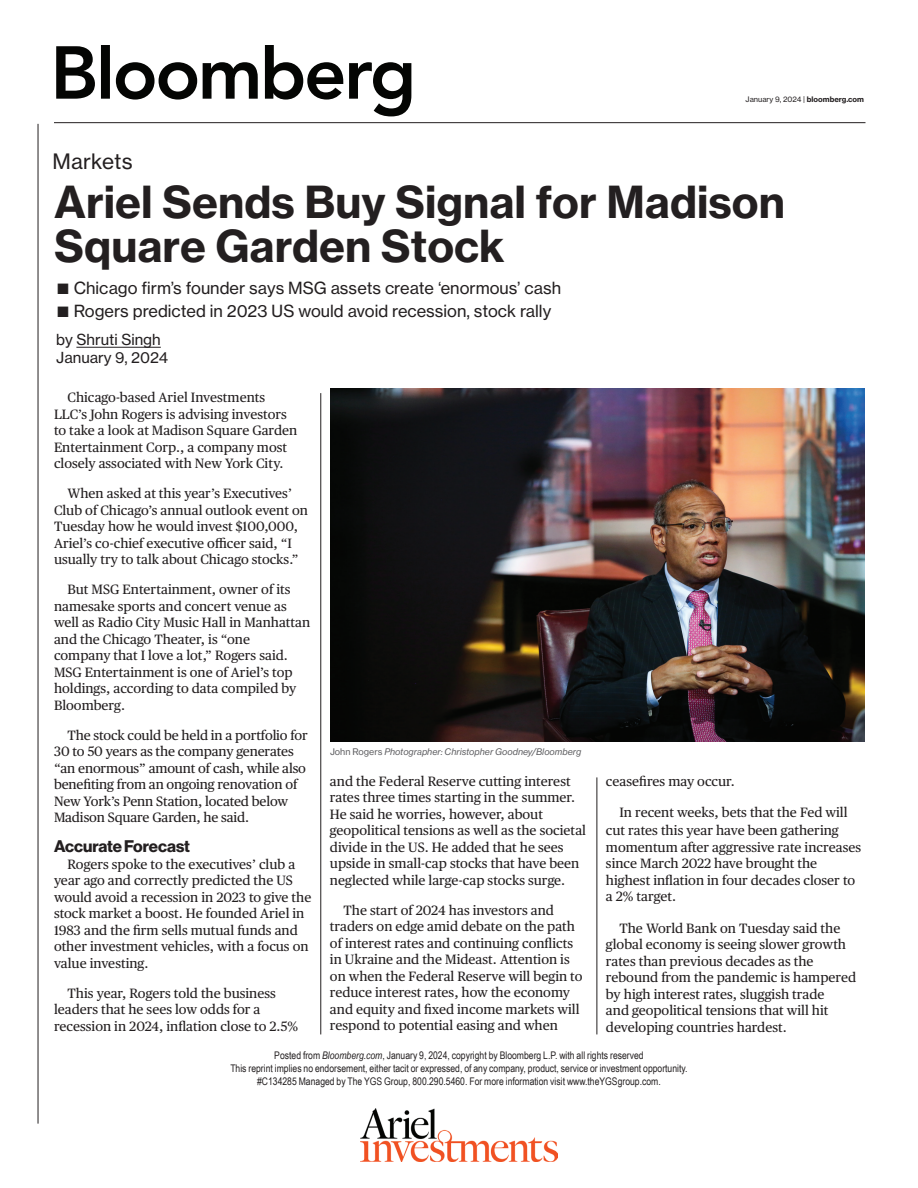
<style>
.page{position:relative;width:918px;height:1188px;background:#fff}
.page>*{position:absolute;margin:0;border:0;box-sizing:border-box;transform-origin:0 0}
.t1{font:700 43.5px/45px "BW Haas Text 75";color:#231f20}
.t2{font:21px "BW Haas Text 55 Roman";letter-spacing:.01em;color:#231f20}
.t3{font:16.5px/22.5px "BW Haas Text 55 Roman";color:#231f20}
.t4{font:700 16.5px "BW Haas Head 75";letter-spacing:-.005em;color:#231f20}
.t5{font:15px/18px "BW Haas Text 55 Roman";color:#231f20}
.t6{font:13.5px/16.5px "Publico Text";color:#231f20}
.t7{font:10.5px/12.6px "Arial Narrow";color:#231f20;text-align:center}
.t8{font:italic 9px "BW Haas Text 56";color:#5f5f62}
.t9{font:7.5px "BW Haas Text 55 Roman";color:#231f20}
.s1{font-family:"BW Haas Text 75";font-weight:700}
.s2{font-size:15px}
.s3{font-family:"BW Haas Text 55 Roman";font-style:normal}
.s4{font-style:italic}
</style>
<div class="page">
<hr style="left:321px;top:393px;width:1px;height:641px;background:#231f20">
<hr style="left:597px;top:777px;width:1px;height:257px;background:#231f20">
<svg style="left:56px;top:45px;width:355px;height:71px"></svg>
<hr style="left:54px;top:122px;width:812px;height:1px;background:#231f20">
<hr style="left:38px;top:124px;width:1px;height:1000px;background:#231f20">
<hr style="left:76px;top:347px;width:85px;height:1px;background:#231f20">
<img style="left:330px;top:389px;width:535px;height:353px">
<img style="left:361px;top:1109px;width:196px;height:53px">
<h2 class="t2" style="left:52px;top:149px;width:82px">Markets</h2>
<p class="t9" style="left:746px;top:95px;width:120px">January 9, 2024 | <span class="s1">bloomberg.com</span></p>
<h1 class="t1" style="left:54px;top:179px;width:733px">Ariel Sends Buy Signal for Madison<br>Square Garden Stock</h1>
<p class="t3" style="left:56px;top:277px;width:506px"><span class="s2">◼</span> Chicago firm’s founder says MSG assets create ‘enormous’ cash <span class="s2">◼</span> Rogers predicted in 2023 US would avoid recession, stock rally</p>
<p class="t5" style="left:56px;top:331px;width:113px">by Shruti Singh<br>January 9, 2024</p>
<p class="t6" style="left:54px;top:388px;width:245px;text-indent:14px">Chicago-based Ariel Investments LLC’s John Rogers is advising investors to take a look at Madison Square Garden Entertainment Corp., a company most closely associated with New York City.</p>
<p class="t6" style="left:54px;top:484px;width:255px;text-indent:14px">When asked at this year’s Executives’ Club of Chicago’s annual outlook event on Tuesday how he would invest $100,000, Ariel’s co-chief executive officer said, “I usually try to talk about Chicago stocks.”</p>
<p class="t6" style="left:54px;top:580px;width:258px;text-indent:14px">But MSG Entertainment, owner of its namesake sports and concert venue as well as Radio City Music Hall in Manhattan and the Chicago Theater, is “one<br>company that I love a lot,” Rogers said.<br>MSG Entertainment is one of Ariel’s top holdings, according to data compiled by Bloomberg.</p>
<p class="t6" style="left:54px;top:726px;width:255px;text-indent:14px">The stock could be held in a portfolio for 30 to 50 years as the company generates “an enormous” amount of cash, while also benefiting from an ongoing renovation of New York’s Penn Station, located below Madison Square Garden, he said.</p>
<p class="t4" style="left:54px;top:837px;width:138px">Accurate Forecast</p>
<p class="t6" style="left:54px;top:855px;width:259px;text-indent:14px">Rogers spoke to the executives’ club a year ago and correctly predicted the US would avoid a recession in 2023 to give the stock market a boost. He founded Ariel in 1983 and the firm sells mutual funds and other investment vehicles, with a focus on value investing.</p>
<p class="t6" style="left:54px;top:984px;width:246px;text-indent:14px">This year, Rogers told the business leaders that he sees low odds for a recession in 2024, inflation close to 2.5%</p>
<p class="t8" style="left:330px;top:746px;width:253px"><span class="s3">John Rogers</span> Photographer: Christopher Goodney/Bloomberg</p>
<p class="t6" style="left:330px;top:772px;width:258px">and the Federal Reserve cutting interest rates three times starting in the summer.<br>He said he worries, however, about geopolitical tensions as well as the societal divide in the US. He added that he sees upside in small-cap stocks that have been neglected while large-cap stocks surge.</p>
<p class="t6" style="left:330px;top:901px;width:254px;text-indent:14px">The start of 2024 has investors and traders on edge amid debate on the path of interest rates and continuing conflicts in Ukraine and the Mideast. Attention is on when the Federal Reserve will begin to reduce interest rates, how the economy and equity and fixed income markets will respond to potential easing and when</p>
<p class="t6" style="left:606px;top:772px;width:130px">ceasefires may occur.</p>
<p class="t6" style="left:606px;top:803px;width:243px;line-height:18px;text-indent:14px">In recent weeks, bets that the Fed will cut rates this year have been gathering</p>
<p class="t6" style="left:606px;top:838px;width:257px">momentum after aggressive rate increases since March 2022 have brought the highest inflation in four decades closer to a 2% target.</p>
<p class="t6" style="left:606px;top:919px;width:252px;text-indent:14px">The World Bank on Tuesday said the global economy is seeing slower growth rates than previous decades as the rebound from the pandemic is hampered by high interest rates, sluggish trade<br>and geopolitical tensions that will hit developing countries hardest.</p>
<p class="t7" style="left:230px;top:1049px;width:459px">Posted from <span class="s4">Bloomberg.com</span>, January 9, 2024, copyright by Bloomberg L.P. with all rights reserved<br>This reprint implies no endorsement, either tacit or expressed, of any company, product, service or investment opportunity. #C134285 Managed by The YGS Group, 800.290.5460. For more information visit www.theYGSgroup.com.</p>
</div>
